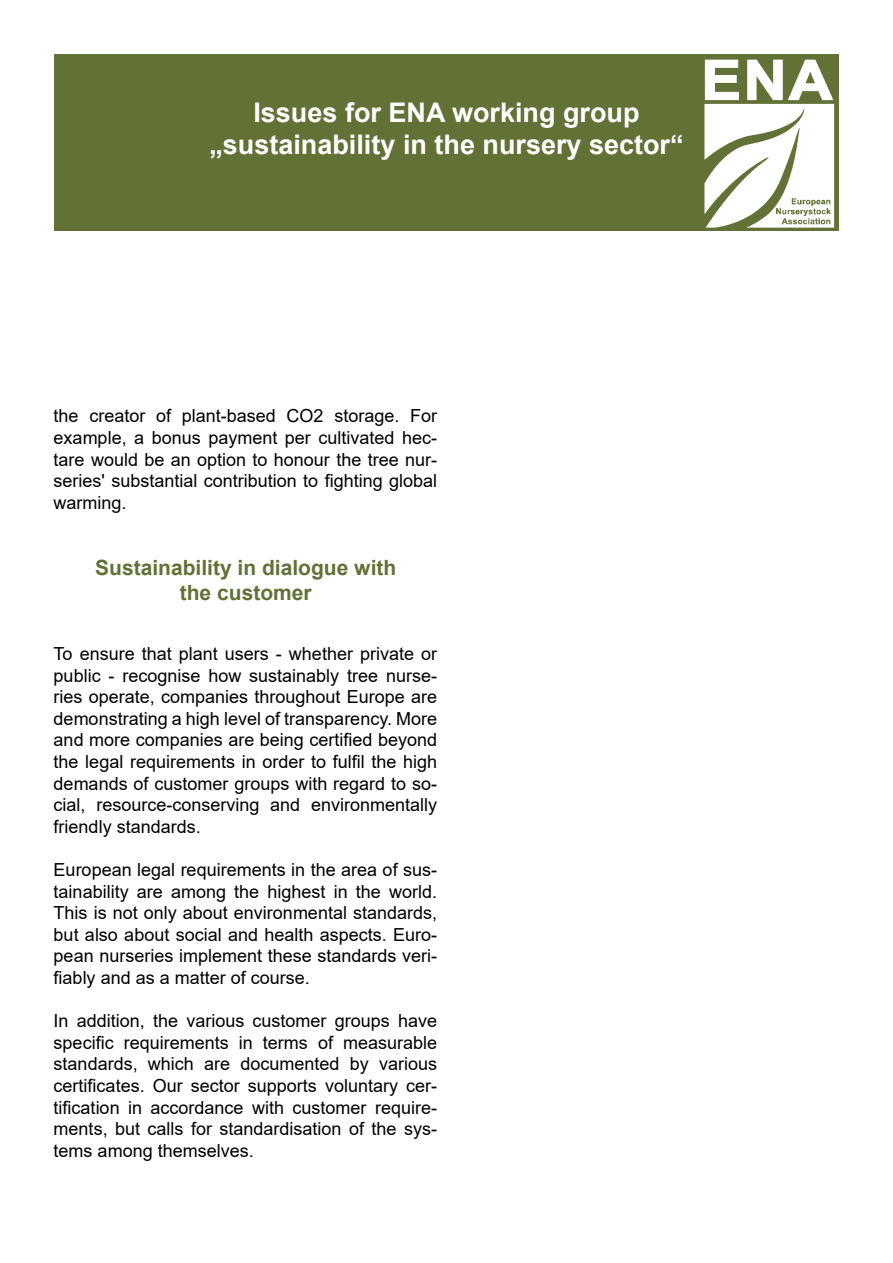
<style>
.page{position:relative;width:893px;height:1263px;background:#fff}
.page>*{position:absolute;margin:0;border:0;box-sizing:border-box;transform-origin:0 0}
.t1{font:700 27px/32.4px "Arial";color:#fff;text-align:center}
.t2{font:700 21px/25.2px "Arial";color:#627136;text-align:center}
.t3{font:18px/21.6px "Arial";color:#000001;text-align:justify}
</style>
<div class="page">
<div style="left:54px;top:54px;width:785px;height:176px;background:#627136"></div>
<img style="left:704px;top:59px;width:131px;height:169px">
<h1 class="t1" style="left:209px;top:97px;width:476px">Issues for ENA working group „sustainability in the nursery sector“</h1>
<p class="t3" style="left:54px;top:405px;width:385px">the creator of plant-based CO2 storage. For example, a bonus payment per cultivated hec&shy;tare would be an option to honour the tree nur&shy;series' substantial contribution to fighting global warming.</p>
<p class="t2" style="left:95px;top:555px;width:303px">Sustainability in dialogue with the customer</p>
<p class="t3" style="left:54px;top:643px;width:385px">To ensure that plant users - whether private or public - recognise how sustainably tree nurse&shy;ries operate, companies throughout Europe are demonstrating a high level of transparency. More and more companies are being certified beyond the legal requirements in order to fulfil the high demands of customer groups with regard to so&shy;cial, resource-conserving and environmentally friendly standards.</p>
<p class="t3" style="left:54px;top:859px;width:385px">European legal requirements in the area of sus&shy;tainability are among the highest in the world.<br>This is not only about environmental standards, but also about social and health aspects. Euro&shy;pean nurseries implement these standards veri&shy;fiably and as a matter of course.</p>
<p class="t3" style="left:54px;top:1010px;width:385px">In addition, the various customer groups have specific requirements in terms of measurable standards, which are documented by various certificates. Our sector supports voluntary cer&shy;tification in accordance with customer require&shy;ments, but calls for standardisation of the sys&shy;tems among themselves.</p>
</div>
